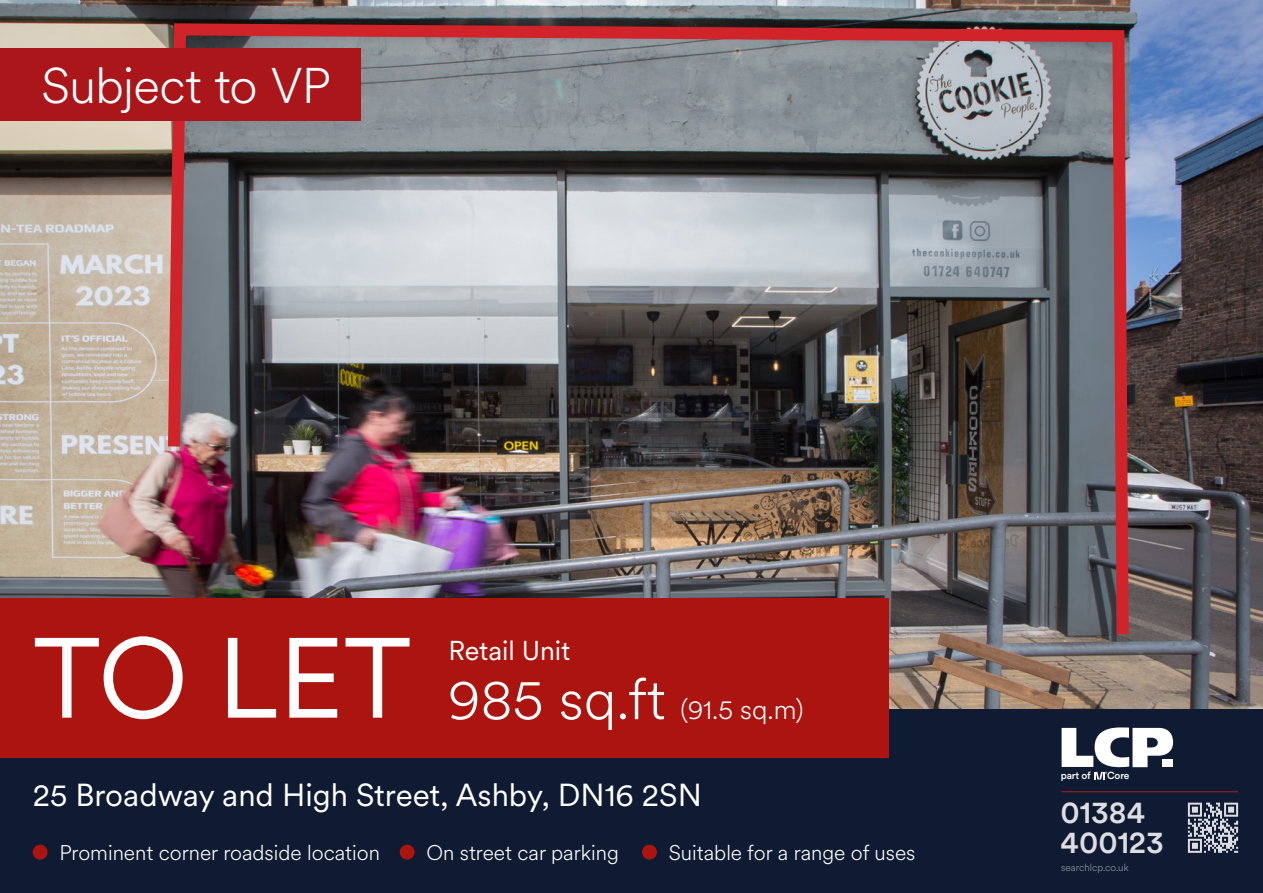
<style>
.page{position:relative;width:1263px;height:893px;background:#fff}
.page>*{position:absolute;margin:0;border:0;box-sizing:border-box;transform-origin:0 0}
.t1{font:112.5px "Circular XX";color:#fff}
.HEADERS{font:300 49.5px "Circular XX";letter-spacing:-.015em;color:#fff}
.t2{font:31.5px "Circular XX";color:#fff}
.t3{font:500 31.2px/30px "Circular XX";color:#dddde2}
.t4{font:300 27px "Circular XX";color:#fff}
.t5{font:27px "Circular XX";color:#fff}
.t6{font:300 21px "Circular XX";color:#fff}
.t7{font:300 10.2px "Circular XX";color:#979da6}
.t8{font:500 10.2px "Circular XX";letter-spacing:-.02em;color:#fff}
.s1{font-size:57px}
</style>
<div class="page">
<img style="left:0;top:0;width:1263px;height:709px">
<div style="left:0;top:709px;width:1263px;height:184px;background:#0f1b33"></div>
<div style="left:0;top:598px;width:889px;height:160px;background:#ac1410"></div>
<svg style="left:1061px;top:727px;width:112px;height:52px"></svg>
<div style="left:1162px;top:760px;width:11px;height:7px;background:#fff"></div>
<hr style="left:1061px;top:791px;width:177px;height:1px;background:#ac1f25">
<svg style="left:1188px;top:803px;width:50px;height:50px"></svg>
<div style="left:33px;top:845px;width:15px;height:15px;background:#ac1410;border-radius:50%"></div>
<div style="left:400px;top:845px;width:15px;height:15px;background:#ac1410;border-radius:50%"></div>
<div style="left:642px;top:845px;width:15px;height:15px;background:#ac1410;border-radius:50%"></div>
<img style="left:162px;top:17px;width:973px;height:629px">
<div style="left:0;top:48px;width:361px;height:73px;background:#ab161a"></div>
<p class="HEADERS" style="left:41px;top:52px;width:291px">Subject to VP</p>
<p class="t1" style="left:33px;top:603px;width:380px">TO LET</p>
<p class="t5" style="left:449px;top:632px;width:123px">Retail Unit</p>
<p class="t4" style="left:448px;top:692px;width:357px"><span class="s1">985 sq.ft</span> (91.5 sq.m)</p>
<p class="t2" style="left:33px;top:774px;width:671px">25 Broadway and High Street, Ashby, DN16 2SN</p>
<p class="t6" style="left:60px;top:838px;width:322px">Prominent corner roadside location</p>
<p class="t6" style="left:426px;top:838px;width:194px">On street car parking</p>
<p class="t6" style="left:669px;top:838px;width:248px">Suitable for a range of uses</p>
<p class="t8" style="left:1061px;top:769px;width:31px">part of</p>
<p class="t8" style="left:1107px;top:769px;width:24px">Core</p>
<p class="t3" style="left:1060px;top:796px;width:105px">01384<br>400123</p>
<p class="t7" style="left:1061px;top:861px;width:69px">searchlcp.co.uk</p>
</div>
